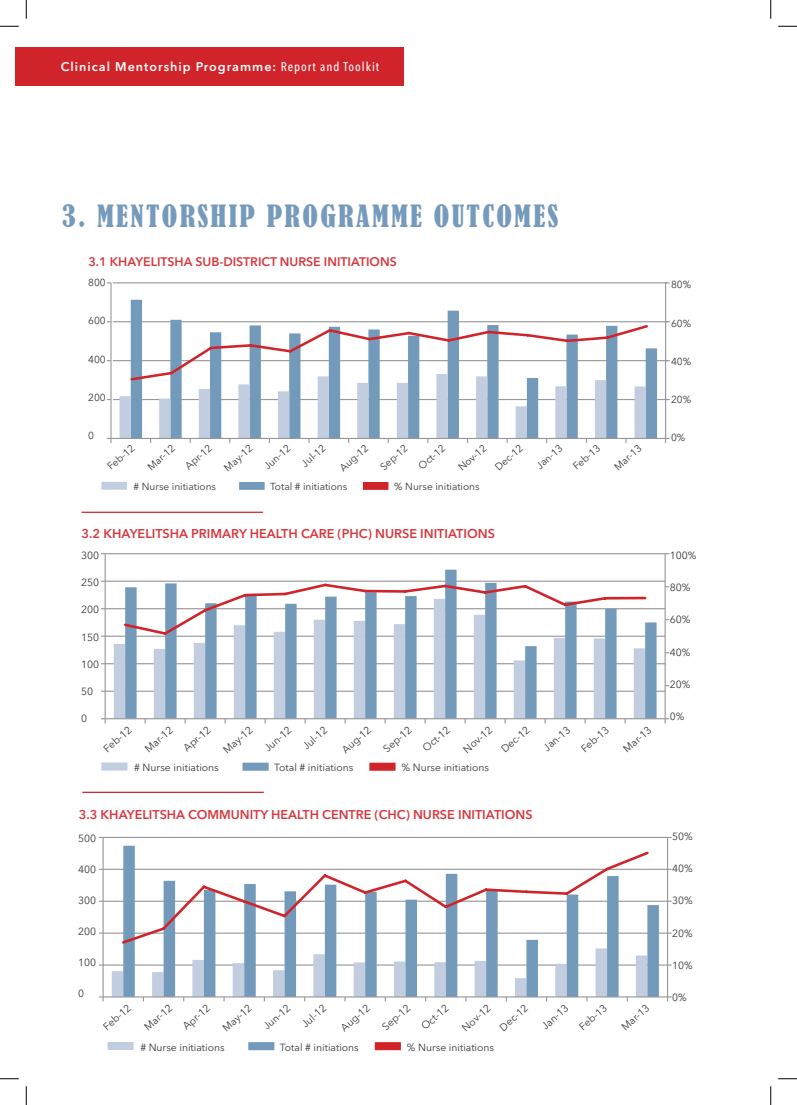
<style>
.page{position:relative;width:797px;height:1105px;background:#fff}
.page>*{position:absolute;margin:0;border:0;box-sizing:border-box;transform-origin:0 0}
.t1{font:condensed 28.75px "Bernard";letter-spacing:.08em;color:#769abc}
.t2{font:600 12.62px "Avenir Next LT Pro";color:rgb(209 35 42/.9)}
.t3{font:600 12.5px "Avenir Next LT Pro";letter-spacing:.08em;color:#fff}
.t4{font:600 12.38px "Avenir Next LT Pro";color:rgb(209 35 42/.9)}
.t5{font:10.38px "Avenir Next LT Pro";color:rgb(35 31 32/.9)}
.t6{font:10.12px "Avenir Next LT Pro";color:rgb(35 31 32/.9)}
.s1{font-weight:500;font-stretch:condensed}
</style>
<div class="page">
<div style="left:16px;top:47px;width:388px;height:39px;background:#d1232a"></div>
<div style="left:239px;top:482px;width:26px;height:8px;background:#749abb"></div>
<div style="left:101px;top:482px;width:26px;height:8px;background:#c2cee0"></div>
<div style="left:363px;top:482px;width:25px;height:8px;background:#d1232a"></div>
<hr style="left:113px;top:399px;width:554px;height:1px;background:#989898">
<hr style="left:113px;top:360px;width:554px;height:1px;background:#989898">
<hr style="left:113px;top:321px;width:554px;height:1px;background:#989898">
<hr style="left:113px;top:282px;width:554px;height:1px;background:#989898">
<svg style="left:131px;top:300px;width:526px;height:138px"></svg>
<hr style="left:665px;top:283px;width:1px;height:155px;background:#989898">
<hr style="left:110px;top:283px;width:1px;height:155px;background:#989898">
<hr style="left:111px;top:438px;width:554px;height:1px;background:#989898">
<svg style="left:665px;top:438px;width:4px;height:5px"></svg>
<svg style="left:119px;top:323px;width:531px;height:120px"></svg>
<hr style="left:105px;top:691px;width:560px;height:1px;background:#989898">
<hr style="left:105px;top:663px;width:560px;height:1px;background:#989898">
<hr style="left:105px;top:636px;width:560px;height:1px;background:#989898">
<hr style="left:105px;top:608px;width:560px;height:1px;background:#989898">
<hr style="left:105px;top:581px;width:560px;height:1px;background:#989898">
<hr style="left:105px;top:553px;width:560px;height:1px;background:#989898">
<svg style="left:125px;top:570px;width:531px;height:148px"></svg>
<hr style="left:664px;top:554px;width:1px;height:165px;background:#989898">
<hr style="left:105px;top:554px;width:1px;height:165px;background:#989898">
<hr style="left:105px;top:718px;width:560px;height:1px;background:#989898">
<svg style="left:101px;top:718px;width:5px;height:5px"></svg>
<svg style="left:664px;top:718px;width:5px;height:5px"></svg>
<svg style="left:122px;top:582px;width:525px;height:55px"></svg>
<div style="left:242px;top:763px;width:27px;height:8px;background:#749abb"></div>
<div style="left:101px;top:762px;width:26px;height:8px;background:#c2cee0"></div>
<div style="left:369px;top:763px;width:26px;height:8px;background:#d1232a"></div>
<hr style="left:103px;top:964px;width:564px;height:2px;background:#989898">
<hr style="left:103px;top:932px;width:564px;height:2px;background:#989898">
<hr style="left:103px;top:901px;width:564px;height:1px;background:#989898">
<hr style="left:103px;top:869px;width:564px;height:1px;background:#989898">
<hr style="left:103px;top:837px;width:564px;height:1px;background:#989898">
<svg style="left:123px;top:846px;width:536px;height:150px"></svg>
<hr style="left:667px;top:837px;width:1px;height:160px;background:#989898">
<hr style="left:102px;top:837px;width:2px;height:160px;background:#989898">
<hr style="left:103px;top:996px;width:564px;height:1px;background:#989898">
<svg style="left:99px;top:996px;width:5px;height:5px"></svg>
<svg style="left:112px;top:948px;width:535px;height:53px"></svg>
<svg style="left:667px;top:996px;width:4px;height:5px"></svg>
<svg style="left:120px;top:849px;width:530px;height:97px"></svg>
<div style="left:248px;top:1042px;width:26px;height:8px;background:#749abb"></div>
<div style="left:107px;top:1042px;width:27px;height:8px;background:#c2cee0"></div>
<div style="left:375px;top:1042px;width:26px;height:8px;background:#d1232a"></div>
<hr style="left:82px;top:512px;width:181px;height:1px;background:#d1232a">
<hr style="left:82px;top:792px;width:182px;height:1px;background:#d1232a">
<svg style="left:0;top:25px;width:19px;height:2px"></svg>
<svg style="left:778px;top:25px;width:19px;height:2px"></svg>
<svg style="left:0;top:1078px;width:19px;height:1px"></svg>
<svg style="left:778px;top:1078px;width:19px;height:1px"></svg>
<svg style="left:25px;top:0;width:2px;height:19px"></svg>
<svg style="left:25px;top:1086px;width:2px;height:19px"></svg>
<svg style="left:770px;top:0;width:1px;height:19px"></svg>
<svg style="left:770px;top:1086px;width:1px;height:19px"></svg>
<p class="t3" style="left:61px;top:59px;width:320px">Clinical Mentorship Programme: <span class="s1">Report and Toolkit</span></p>
<p class="t1" style="left:62px;top:199px;width:498px">3. MENTORSHIP PROGRAMME OUTCOMES</p>
<p class="t4" style="left:88px;top:254px;width:310px">3.1 KHAYELITSHA SUB-DISTRICT NURSE INITIATIONS</p>
<p class="t6" style="left:88px;top:277px;width:19px">800</p>
<p class="t6" style="left:88px;top:315px;width:19px">600</p>
<p class="t6" style="left:88px;top:353px;width:19px">400</p>
<p class="t6" style="left:88px;top:391px;width:19px">200</p>
<p class="t6" style="left:88px;top:430px;width:7px">0</p>
<p class="t6" style="left:105px;top:463px;width:34px;rotate:-42deg">Feb-12</p>
<p class="t6" style="left:145px;top:464px;width:34px;rotate:-42deg">Mar-12</p>
<p class="t6" style="left:183px;top:463px;width:33px;rotate:-42deg">Apr-12</p>
<p class="t6" style="left:222px;top:465px;width:36px;rotate:-42deg">May-12</p>
<p class="t6" style="left:261px;top:463px;width:33px;rotate:-42deg">Jun-12</p>
<p class="t6" style="left:299px;top:461px;width:30px;rotate:-42deg">Jul-12</p>
<p class="t6" style="left:337px;top:465px;width:36px;rotate:-42deg">Aug-12</p>
<p class="t6" style="left:378px;top:464px;width:34px;rotate:-42deg">Sep-12</p>
<p class="t6" style="left:416px;top:463px;width:33px;rotate:-42deg">Oct-12</p>
<p class="t6" style="left:456px;top:464px;width:35px;rotate:-42deg">Nov-12</p>
<p class="t6" style="left:492px;top:464px;width:35px;rotate:-42deg">Dec-12</p>
<p class="t6" style="left:534px;top:462px;width:33px;rotate:-42deg">Jan-13</p>
<p class="t6" style="left:570px;top:463px;width:34px;rotate:-42deg">Feb-13</p>
<p class="t6" style="left:612px;top:463px;width:34px;rotate:-42deg">Mar-13</p>
<p class="t6" style="left:133px;top:481px;width:84px"># Nurse initiations</p>
<p class="t6" style="left:270px;top:481px;width:79px">Total # initiations</p>
<p class="t6" style="left:394px;top:481px;width:87px">% Nurse initiations</p>
<p class="t2" style="left:81px;top:526px;width:415px">3.2 KHAYELITSHA PRIMARY HEALTH CARE (PHC) NURSE INITIATIONS</p>
<p class="t5" style="left:81px;top:549px;width:20px">300</p>
<p class="t5" style="left:81px;top:577px;width:20px">250</p>
<p class="t5" style="left:81px;top:604px;width:20px">200</p>
<p class="t5" style="left:81px;top:631px;width:20px">150</p>
<p class="t5" style="left:81px;top:658px;width:20px">100</p>
<p class="t5" style="left:81px;top:685px;width:14px">50</p>
<p class="t5" style="left:81px;top:712px;width:8px">0</p>
<p class="t5" style="left:101px;top:745px;width:35px;rotate:-42deg">Feb-12</p>
<p class="t5" style="left:142px;top:746px;width:35px;rotate:-42deg">Mar-12</p>
<p class="t5" style="left:181px;top:745px;width:34px;rotate:-42deg">Apr-12</p>
<p class="t5" style="left:221px;top:747px;width:37px;rotate:-42deg">May-12</p>
<p class="t5" style="left:261px;top:745px;width:34px;rotate:-42deg">Jun-12</p>
<p class="t5" style="left:300px;top:743px;width:31px;rotate:-42deg">Jul-12</p>
<p class="t5" style="left:339px;top:747px;width:37px;rotate:-42deg">Aug-12</p>
<p class="t5" style="left:381px;top:746px;width:35px;rotate:-42deg">Sep-12</p>
<p class="t5" style="left:420px;top:745px;width:34px;rotate:-42deg">Oct-12</p>
<p class="t5" style="left:461px;top:746px;width:36px;rotate:-42deg">Nov-12</p>
<p class="t5" style="left:498px;top:746px;width:36px;rotate:-42deg">Dec-12</p>
<p class="t5" style="left:541px;top:745px;width:33px;rotate:-42deg">Jan-13</p>
<p class="t5" style="left:578px;top:745px;width:35px;rotate:-42deg">Feb-13</p>
<p class="t5" style="left:621px;top:746px;width:35px;rotate:-42deg">Mar-13</p>
<p class="t5" style="left:134px;top:761px;width:86px"># Nurse initiations</p>
<p class="t5" style="left:274px;top:761px;width:81px">Total # initiations</p>
<p class="t5" style="left:401px;top:761px;width:89px">% Nurse initiations</p>
<p class="t2" style="left:79px;top:807px;width:455px">3.3 KHAYELITSHA COMMUNITY HEALTH CENTRE (CHC) NURSE INITIATIONS</p>
<p class="t5" style="left:78px;top:832px;width:20px">500</p>
<p class="t5" style="left:78px;top:863px;width:20px">400</p>
<p class="t5" style="left:78px;top:894px;width:20px">300</p>
<p class="t5" style="left:78px;top:925px;width:20px">200</p>
<p class="t5" style="left:78px;top:956px;width:20px">100</p>
<p class="t5" style="left:78px;top:988px;width:8px">0</p>
<p class="t5" style="left:101px;top:1023px;width:35px;rotate:-42deg">Feb-12</p>
<p class="t5" style="left:142px;top:1024px;width:35px;rotate:-42deg">Mar-12</p>
<p class="t5" style="left:180px;top:1023px;width:34px;rotate:-42deg">Apr-12</p>
<p class="t5" style="left:220px;top:1025px;width:37px;rotate:-42deg">May-12</p>
<p class="t5" style="left:261px;top:1023px;width:34px;rotate:-42deg">Jun-12</p>
<p class="t5" style="left:299px;top:1021px;width:31px;rotate:-42deg">Jul-12</p>
<p class="t5" style="left:338px;top:1025px;width:37px;rotate:-42deg">Aug-12</p>
<p class="t5" style="left:379px;top:1024px;width:35px;rotate:-42deg">Sep-12</p>
<p class="t5" style="left:418px;top:1023px;width:34px;rotate:-42deg">Oct-12</p>
<p class="t5" style="left:459px;top:1024px;width:36px;rotate:-42deg">Nov-12</p>
<p class="t5" style="left:497px;top:1024px;width:36px;rotate:-42deg">Dec-12</p>
<p class="t5" style="left:539px;top:1023px;width:33px;rotate:-42deg">Jan-13</p>
<p class="t5" style="left:576px;top:1023px;width:34px;rotate:-42deg">Feb-13</p>
<p class="t5" style="left:619px;top:1024px;width:34px;rotate:-42deg">Mar-13</p>
<p class="t5" style="left:140px;top:1041px;width:86px"># Nurse initiations</p>
<p class="t5" style="left:280px;top:1041px;width:80px">Total # initiations</p>
<p class="t5" style="left:407px;top:1041px;width:89px">% Nurse initiations</p>
<p class="t6" style="left:671px;top:279px;width:22px">80%</p>
<p class="t6" style="left:671px;top:317px;width:22px">60%</p>
<p class="t6" style="left:671px;top:355px;width:22px">40%</p>
<p class="t6" style="left:671px;top:394px;width:22px">20%</p>
<p class="t6" style="left:671px;top:432px;width:16px">0%</p>
<p class="t5" style="left:670px;top:549px;width:28px">100%</p>
<p class="t5" style="left:670px;top:581px;width:22px">80%</p>
<p class="t5" style="left:670px;top:614px;width:22px">60%</p>
<p class="t5" style="left:670px;top:646px;width:22px">40%</p>
<p class="t5" style="left:670px;top:678px;width:22px">20%</p>
<p class="t5" style="left:670px;top:710px;width:16px">0%</p>
<p class="t5" style="left:672px;top:830px;width:22px">50%</p>
<p class="t5" style="left:672px;top:862px;width:22px">40%</p>
<p class="t5" style="left:672px;top:895px;width:22px">30%</p>
<p class="t5" style="left:672px;top:927px;width:22px">20%</p>
<p class="t5" style="left:672px;top:959px;width:22px">10%</p>
<p class="t5" style="left:672px;top:991px;width:16px">0%</p>
</div>
